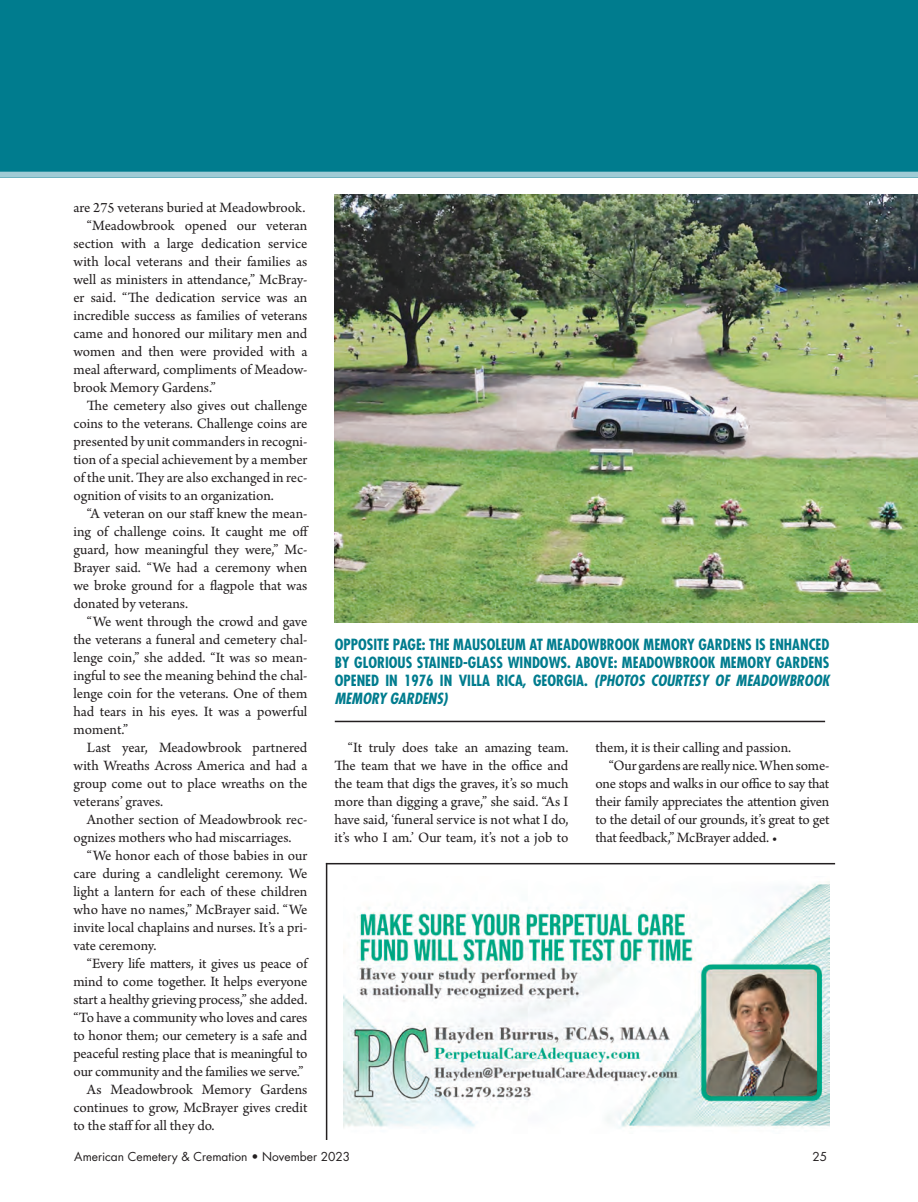
<style>
.page{position:relative;width:918px;height:1202px;background:#fff}
.page>*{position:absolute;margin:0;border:0;box-sizing:border-box;transform-origin:0 0}
.t1{font:15px/18px "Arno Pro";letter-spacing:-.005em;color:#231f20;text-align:justify}
.t2{font:700 condensed 15px/18px "Futura Std";color:#007c8e;text-align:justify}
.t3{font:12px "Futura Std";color:#231f20}
.s1{font-style:italic}
</style>
<div class="page">
<div style="left:0;top:0;width:918px;height:178px;background:#007c8e"></div>
<div style="left:0;top:172px;width:918px;height:6px;background:#9fcbd5"></div>
<img style="left:343px;top:882px;width:486px;height:246px">
<hr style="left:326px;top:863px;width:509px;height:1px;background:#231f20">
<hr style="left:326px;top:863px;width:1px;height:277px;background:#231f20">
<img style="left:334px;top:195px;width:584px;height:427px">
<hr style="left:335px;top:720px;width:490px;height:2px;background:#231f20">
<p class="t1" style="left:73px;top:199px;width:234px">are 275 veterans buried at Meadowbrook.</p>
<p class="t1" style="left:87px;top:217px;width:222px">“Meadowbrook opened our veteran</p>
<p class="t1" style="left:73px;top:235px;width:235px">section with a large dedication service</p>
<p class="t1" style="left:73px;top:253px;width:235px">with local veterans and their families as</p>
<p class="t1" style="left:73px;top:271px;width:236px">well as ministers in attendance,” McBray-</p>
<p class="t1" style="left:73px;top:289px;width:236px">er said. “The dedication service was an</p>
<p class="t1" style="left:73px;top:307px;width:236px">incredible success as families of veterans</p>
<p class="t1" style="left:73px;top:325px;width:236px">came and honored our military men and</p>
<p class="t1" style="left:73px;top:343px;width:235px">women and then were provided with a</p>
<p class="t1" style="left:73px;top:361px;width:236px">meal afterward, compliments of Meadow-</p>
<p class="t1" style="left:73px;top:379px;width:144px">brook Memory Gardens.”</p>
<p class="t1" style="left:87px;top:397px;width:222px">The cemetery also gives out challenge</p>
<p class="t1" style="left:73px;top:415px;width:235px">coins to the veterans. Challenge coins are</p>
<p class="t1" style="left:73px;top:433px;width:236px">presented by unit commanders in recogni-</p>
<p class="t1" style="left:73px;top:451px;width:236px">tion of a special achievement by a member</p>
<p class="t1" style="left:73px;top:469px;width:236px">of the unit. They are also exchanged in rec-</p>
<p class="t1" style="left:73px;top:487px;width:202px">ognition of visits to an organization.</p>
<p class="t1" style="left:87px;top:505px;width:222px">“A veteran on our staff knew the mean-</p>
<p class="t1" style="left:73px;top:523px;width:237px">ing of challenge coins. It caught me off</p>
<p class="t1" style="left:73px;top:541px;width:236px">guard, how meaningful they were,” Mc-</p>
<p class="t1" style="left:73px;top:559px;width:235px">Brayer said. “We had a ceremony when</p>
<p class="t1" style="left:73px;top:577px;width:235px">we broke ground for a flagpole that was</p>
<p class="t1" style="left:73px;top:595px;width:116px">donated by veterans.</p>
<p class="t1" style="left:87px;top:613px;width:222px">“We went through the crowd and gave</p>
<p class="t1" style="left:73px;top:631px;width:236px">the veterans a funeral and cemetery chal-</p>
<p class="t1" style="left:73px;top:649px;width:236px">lenge coin,” she added. “It was so mean-</p>
<p class="t1" style="left:73px;top:667px;width:236px">ingful to see the meaning behind the chal-</p>
<p class="t1" style="left:73px;top:685px;width:236px">lenge coin for the veterans. One of them</p>
<p class="t1" style="left:73px;top:703px;width:235px">had tears in his eyes. It was a powerful</p>
<p class="t1" style="left:73px;top:721px;width:56px">moment.”</p>
<p class="t1" style="left:87px;top:739px;width:222px">Last year, Meadowbrook partnered</p>
<p class="t1" style="left:73px;top:757px;width:235px">with Wreaths Across America and had a</p>
<p class="t1" style="left:73px;top:775px;width:236px">group come out to place wreaths on the</p>
<p class="t1" style="left:73px;top:793px;width:91px">veterans’ graves.</p>
<p class="t1" style="left:87px;top:811px;width:222px">Another section of Meadowbrook rec-</p>
<p class="t1" style="left:73px;top:829px;width:220px">ognizes mothers who had miscarriages.</p>
<p class="t1" style="left:87px;top:847px;width:222px">“We honor each of those babies in our</p>
<p class="t1" style="left:73px;top:865px;width:235px">care during a candlelight ceremony. We</p>
<p class="t1" style="left:73px;top:883px;width:235px">light a lantern for each of these children</p>
<p class="t1" style="left:73px;top:901px;width:235px">who have no names,” McBrayer said. “We</p>
<p class="t1" style="left:73px;top:919px;width:235px">invite local chaplains and nurses. It’s a pri-</p>
<p class="t1" style="left:73px;top:937px;width:84px">vate ceremony.</p>
<p class="t1" style="left:87px;top:955px;width:222px">“Every life matters, it gives us peace of</p>
<p class="t1" style="left:73px;top:973px;width:236px">mind to come together. It helps everyone</p>
<p class="t1" style="left:73px;top:991px;width:235px">start a healthy grieving process,” she added.</p>
<p class="t1" style="left:73px;top:1009px;width:235px">“To have a community who loves and cares</p>
<p class="t1" style="left:73px;top:1027px;width:236px">to honor them; our cemetery is a safe and</p>
<p class="t1" style="left:73px;top:1045px;width:236px">peaceful resting place that is meaningful to</p>
<p class="t1" style="left:73px;top:1063px;width:232px">our community and the families we serve.”</p>
<p class="t1" style="left:87px;top:1081px;width:222px">As Meadowbrook Memory Gardens</p>
<p class="t1" style="left:73px;top:1099px;width:235px">continues to grow, McBrayer gives credit</p>
<p class="t1" style="left:73px;top:1117px;width:143px">to the staff for all they do.</p>
<p class="t2" style="left:335px;top:635px;width:496px">OPPOSITE PAGE: THE MAUSOLEUM AT MEADOWBROOK MEMORY GARDENS IS ENHANCED BY GLORIOUS STAINED-GLASS WINDOWS. ABOVE: MEADOWBROOK MEMORY GARDENS OPENED IN 1976 IN VILLA RICA, GEORGIA. <span class="s1">(PHOTOS COURTESY OF MEADOWBROOK MEMORY GARDENS)</span></p>
<p class="t1" style="left:334px;top:739px;width:236px;text-indent:14px">“It truly does take an amazing team.<br>The team that we have in the office and the team that digs the graves, it’s so much more than digging a grave,” she said. “As I have said, ‘funeral service is not what I do, it’s who I am.’ Our team, it’s not a job to</p>
<p class="t1" style="left:595px;top:739px;width:197px">them, it is their calling and passion.</p>
<p class="t1" style="left:609px;top:757px;width:222px">“Our gardens are really nice. When some-</p>
<p class="t1" style="left:595px;top:775px;width:235px">one stops and walks in our office to say that</p>
<p class="t1" style="left:595px;top:793px;width:236px">their family appreciates the attention given</p>
<p class="t1" style="left:595px;top:811px;width:236px">to the detail of our grounds, it’s great to get</p>
<p class="t1" style="left:595px;top:829px;width:184px">that feedback,” McBrayer added. •</p>
<p class="t3" style="left:74px;top:1148px;width:278px">American Cemetery &amp; Cremation • November 2023</p>
<p class="t3" style="left:813px;top:1148px;width:16px">25</p>
</div>
